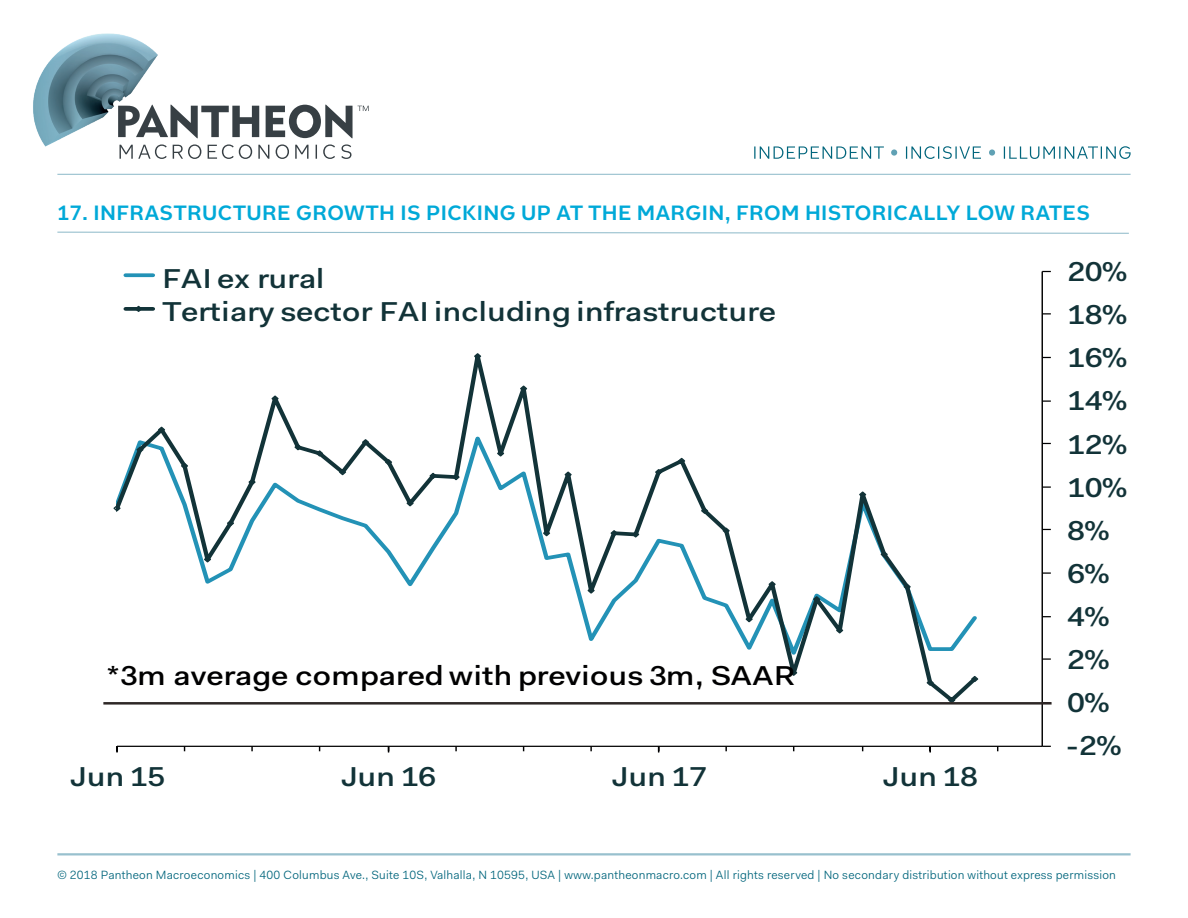
<style>
.page{position:relative;width:1188px;height:918px;background:#fff}
.page>*{position:absolute;margin:0;border:0;box-sizing:border-box;transform-origin:0 0}
.t1{font:500 27.45px/33px "Fakt Pro";letter-spacing:.01em;color:#123338;scale:1.15 1}
.t2{font:500 27.45px "Fakt Pro";letter-spacing:.005em;color:#000001;scale:1.15 1}
.t3{font:600 21px "Fakt Pro";letter-spacing:.02em;color:#00a9d8}
.t4{font:12px "Fakt Pro Blond";letter-spacing:.02em;color:#00657c}
</style>
<div class="page">
<hr style="left:57px;top:174px;width:1074px;height:1px;background:#98c0ce">
<hr style="left:57px;top:853px;width:1074px;height:2px;background:#98c0ce">
<svg style="left:1004px;top:146px;width:127px;height:13px"></svg>
<div style="left:989px;top:149px;width:6px;height:7px;background:#60a1b4;border-radius:50%"></div>
<svg style="left:906px;top:146px;width:75px;height:13px"></svg>
<div style="left:891px;top:149px;width:6px;height:7px;background:#60a1b4;border-radius:50%"></div>
<svg style="left:754px;top:146px;width:130px;height:13px"></svg>
<div style="left:57px;top:532px;width:515px;height:338px;background:#fff"></div>
<div style="left:616px;top:532px;width:515px;height:338px;background:#fff"></div>
<img style="left:33px;top:33px;width:165px;height:116px">
<svg style="left:120px;top:144px;width:231px;height:15px"></svg>
<svg style="left:118px;top:105px;width:251px;height:33px"></svg>
<hr style="left:1042px;top:272px;width:1px;height:474px;background:#000001">
<svg style="left:1043px;top:658px;width:8px;height:2px"></svg>
<svg style="left:1043px;top:572px;width:8px;height:2px"></svg>
<svg style="left:1043px;top:486px;width:8px;height:2px"></svg>
<svg style="left:1043px;top:400px;width:8px;height:2px"></svg>
<svg style="left:1043px;top:313px;width:8px;height:2px"></svg>
<hr style="left:117px;top:746px;width:925px;height:1px;background:#000001">
<svg style="left:116px;top:746px;width:2px;height:7px"></svg>
<svg style="left:116px;top:273px;width:861px;height:426px"></svg>
<svg style="left:113px;top:504px;width:9px;height:9px"></svg>
<svg style="left:135px;top:445px;width:10px;height:9px"></svg>
<svg style="left:157px;top:426px;width:9px;height:8px"></svg>
<svg style="left:180px;top:462px;width:9px;height:8px"></svg>
<svg style="left:203px;top:555px;width:9px;height:9px"></svg>
<svg style="left:226px;top:519px;width:9px;height:8px"></svg>
<svg style="left:247px;top:478px;width:10px;height:8px"></svg>
<svg style="left:270px;top:394px;width:10px;height:9px"></svg>
<svg style="left:293px;top:443px;width:10px;height:8px"></svg>
<svg style="left:315px;top:449px;width:10px;height:9px"></svg>
<svg style="left:338px;top:468px;width:9px;height:8px"></svg>
<svg style="left:361px;top:438px;width:9px;height:8px"></svg>
<svg style="left:384px;top:458px;width:9px;height:8px"></svg>
<svg style="left:405px;top:499px;width:10px;height:9px"></svg>
<svg style="left:428px;top:472px;width:10px;height:8px"></svg>
<svg style="left:451px;top:473px;width:10px;height:8px"></svg>
<svg style="left:473px;top:352px;width:10px;height:8px"></svg>
<svg style="left:496px;top:449px;width:10px;height:9px"></svg>
<svg style="left:519px;top:384px;width:10px;height:9px"></svg>
<svg style="left:542px;top:529px;width:9px;height:8px"></svg>
<svg style="left:563px;top:470px;width:10px;height:9px"></svg>
<svg style="left:586px;top:586px;width:10px;height:9px"></svg>
<svg style="left:609px;top:529px;width:10px;height:8px"></svg>
<svg style="left:631px;top:530px;width:10px;height:9px"></svg>
<svg style="left:654px;top:468px;width:10px;height:8px"></svg>
<svg style="left:677px;top:457px;width:10px;height:8px"></svg>
<svg style="left:700px;top:507px;width:10px;height:8px"></svg>
<svg style="left:721px;top:526px;width:10px;height:9px"></svg>
<svg style="left:744px;top:615px;width:10px;height:8px"></svg>
<svg style="left:767px;top:580px;width:10px;height:9px"></svg>
<svg style="left:789px;top:669px;width:10px;height:8px"></svg>
<svg style="left:812px;top:595px;width:10px;height:9px"></svg>
<svg style="left:835px;top:626px;width:10px;height:9px"></svg>
<svg style="left:858px;top:490px;width:10px;height:9px"></svg>
<svg style="left:879px;top:550px;width:10px;height:9px"></svg>
<svg style="left:902px;top:583px;width:10px;height:8px"></svg>
<svg style="left:925px;top:678px;width:10px;height:9px"></svg>
<svg style="left:947px;top:696px;width:10px;height:6px"></svg>
<svg style="left:970px;top:675px;width:9px;height:8px"></svg>
<svg style="left:126px;top:273px;width:27px;height:4px"></svg>
<svg style="left:126px;top:307px;width:27px;height:4px"></svg>
<svg style="left:134px;top:305px;width:9px;height:8px"></svg>
<hr style="left:103px;top:702px;width:949px;height:3px;background:#2e2726">
<svg style="left:57px;top:231px;width:1072px;height:3px"></svg>
<h2 class="t3" style="left:57px;top:199px;width:1034px">17. INFRASTRUCTURE GROWTH IS PICKING UP AT THE MARGIN, FROM HISTORICALLY LOW RATES</h2>
<h1 class="t1" style="left:163px;top:262px;width:535px">FAI ex rural<br>Tertiary sector FAI including infrastructure</h1>
<h1 class="t2" style="left:106px;top:657px;width:601px">*3m average compared with previous 3m, SAAR</h1>
<h1 class="t1" style="left:70px;top:760px;width:85px">Jun 15</h1>
<h1 class="t1" style="left:341px;top:760px;width:85px">Jun 16</h1>
<h1 class="t1" style="left:612px;top:760px;width:85px">Jun 17</h1>
<h1 class="t1" style="left:883px;top:760px;width:85px">Jun 18</h1>
<h1 class="t1" style="left:1068px;top:255px;width:53px">20%</h1>
<h1 class="t1" style="left:1068px;top:298px;width:53px">18%</h1>
<h1 class="t1" style="left:1068px;top:341px;width:53px">16%</h1>
<h1 class="t1" style="left:1068px;top:384px;width:53px">14%</h1>
<h1 class="t1" style="left:1068px;top:427px;width:53px">12%</h1>
<h1 class="t1" style="left:1068px;top:471px;width:53px">10%</h1>
<h1 class="t1" style="left:1067px;top:514px;width:38px">8%</h1>
<h1 class="t1" style="left:1067px;top:557px;width:38px">6%</h1>
<h1 class="t1" style="left:1067px;top:600px;width:38px">4%</h1>
<h1 class="t1" style="left:1067px;top:643px;width:38px">2%</h1>
<h1 class="t1" style="left:1067px;top:686px;width:38px">0%</h1>
<h1 class="t1" style="left:1066px;top:729px;width:50px">-2%</h1>
<p class="t4" style="left:57px;top:866px;width:1060px">© 2018 Pantheon Macroeconomics | 400 Columbus Ave., Suite 10S, Valhalla, N 10595, USA | www.pantheonmacro.com | All rights reserved | No secondary distribution without express permission</p>
</div>
